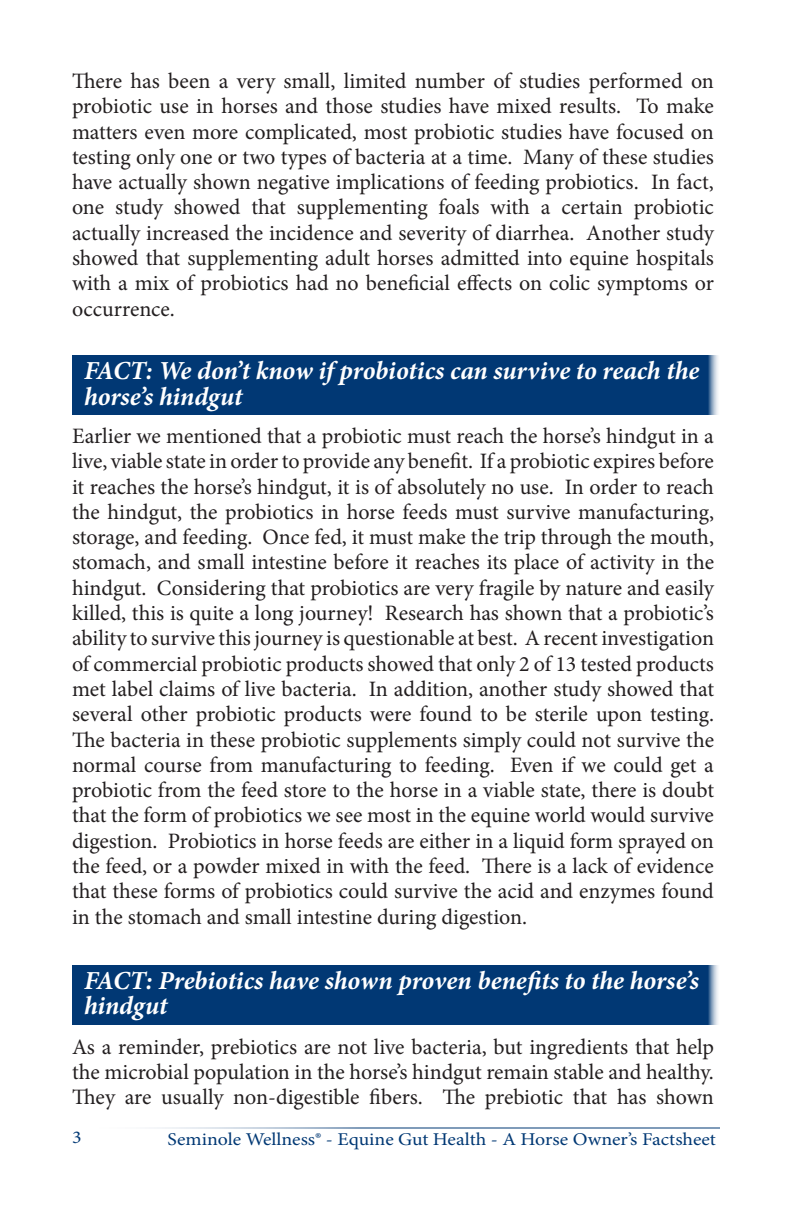
<style>
.page{position:relative;width:792px;height:1224px;background:#fff}
.page>*{position:absolute;margin:0;border:0;box-sizing:border-box;transform-origin:0 0}
.t1{font:italic 700 26px/25.2px "Minion Pro";letter-spacing:-.005em;color:#fff}
.t2{font:22px/25.2px "Minion Pro";color:#231f20;text-align:justify}
.t3{font:18px "Minion Pro";color:#013874;scale:1.1 1}
</style>
<div class="page">
<hr style="left:72px;top:1128px;width:648px;height:1px;background:#013874">
<div style="left:72px;top:355px;width:648px;height:60px;background:#013874"></div>
<div style="left:72px;top:965px;width:648px;height:60px;background:#013874"></div>
<p class="t2" style="left:72px;top:68px;width:644px">There has been a very small, limited number of studies performed on probiotic use in horses and those studies have mixed results. To make matters even more complicated, most probiotic studies have focused on testing only one or two types of bacteria at a time. Many of these studies have actually shown negative implications of feeding probiotics. In fact, one study showed that supplementing foals with a certain probiotic actually increased the incidence and severity of diarrhea. Another study showed that supplementing adult horses admitted into equine hospitals with a mix of probiotics had no beneficial effects on colic symptoms or occurrence.</p>
<p class="t1" style="left:84px;top:358px;width:617px">FACT: We don’t know if probiotics can survive to reach the horse’s hindgut</p>
<p class="t2" style="left:72px;top:423px;width:644px">Earlier we mentioned that a probiotic must reach the horse’s hindgut in a live, viable state in order to provide any benefit. If a probiotic expires before it reaches the horse’s hindgut, it is of absolutely no use. In order to reach the hindgut, the probiotics in horse feeds must survive manufacturing, storage, and feeding. Once fed, it must make the trip through the mouth, stomach, and small intestine before it reaches its place of activity in the hindgut. Considering that probiotics are very fragile by nature and easily killed, this is quite a long journey! Research has shown that a probiotic’s ability to survive this journey is questionable at best. A recent investigation of commercial probiotic products showed that only 2 of 13 tested products met label claims of live bacteria. In addition, another study showed that several other probiotic products were found to be sterile upon testing.<br>The bacteria in these probiotic supplements simply could not survive the normal course from manufacturing to feeding. Even if we could get a probiotic from the feed store to the horse in a viable state, there is doubt that the form of probiotics we see most in the equine world would survive digestion. Probiotics in horse feeds are either in a liquid form sprayed on the feed, or a powder mixed in with the feed. There is a lack of evidence that these forms of probiotics could survive the acid and enzymes found in the stomach and small intestine during digestion.</p>
<p class="t1" style="left:84px;top:967px;width:617px">FACT: Prebiotics have shown proven benefits to the horse’s hindgut</p>
<p class="t2" style="left:72px;top:1034px;width:644px">As a reminder, prebiotics are not live bacteria, but ingredients that help the microbial population in the horse’s hindgut remain stable and healthy.<br>They are usually non-digestible fibers. The prebiotic that has shown</p>
<p class="t3" style="left:72px;top:1125px;width:10px">3</p>
<p class="t3" style="left:168px;top:1127px;width:500px">Seminole Wellness® - Equine Gut Health - A Horse Owner’s Factsheet</p>
</div>
